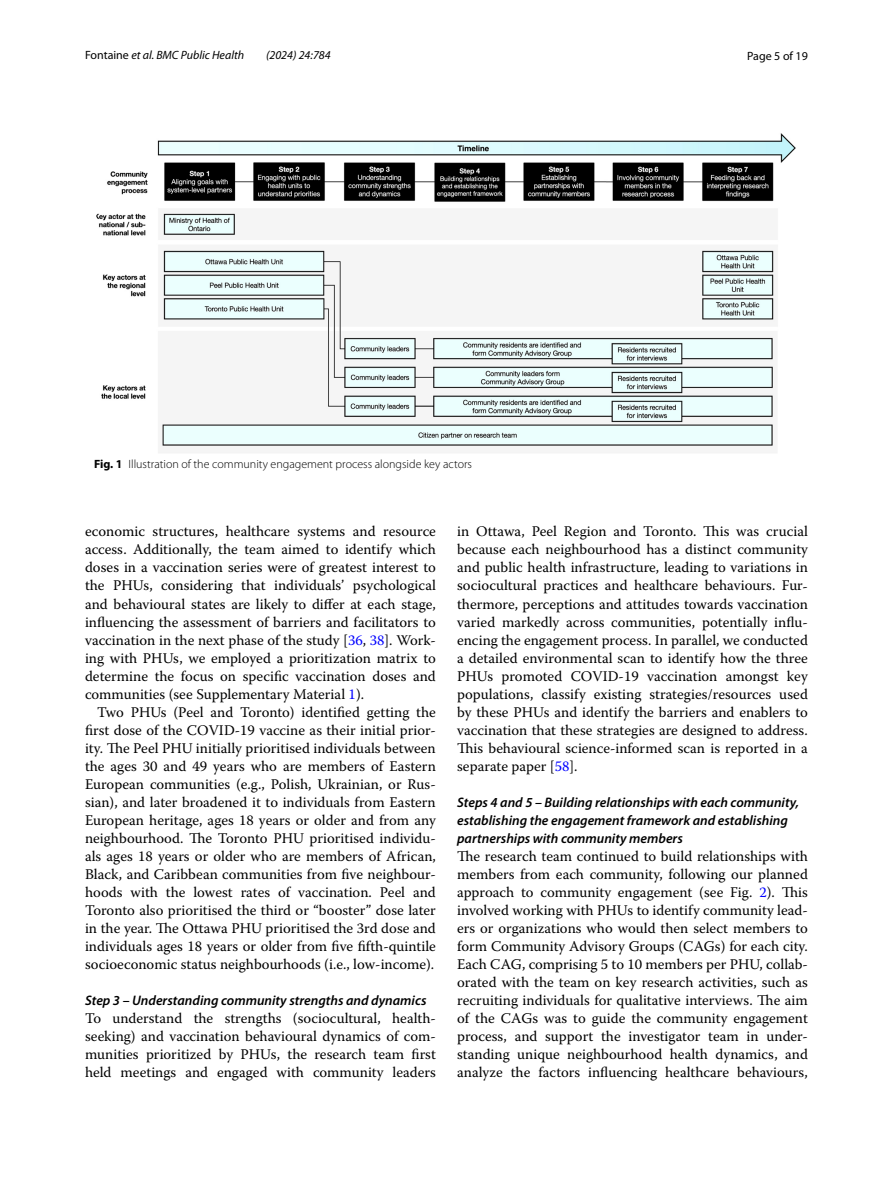
<style>
.page{position:relative;width:893px;height:1187px;background:#fff}
.page>*{position:absolute;margin:0;border:0;box-sizing:border-box;transform-origin:0 0}
.t1{font:14.7px/18px "Warnock Pro";color:#000;text-align:justify}
.t2{font:italic 600 13.8px/18px "Myriad Pro";color:#000}
.t3{font:300 12px "Myriad Pro";color:#000}
.t4{font:italic 12px "Myriad Pro";color:#000}
.t5{font:12px "Myriad Pro";color:#000}
.s1{font-style:normal}
.s2{font-weight:700}
.s3{color:#00f}
</style>
<div class="page">
<img style="left:96px;top:133px;width:700px;height:320px">
<p class="t4" style="left:85px;top:48px;width:161px"><span class="s1">Fontaine</span> et al. BMC Public Health</p>
<p class="t4" style="left:266px;top:48px;width:66px">(2024) 24:784</p>
<p class="t5" style="left:747px;top:48px;width:62px">Page 5 of 19</p>
<p class="t3" style="left:94px;top:457px;width:379px"><span class="s2">Fig. 1</span> Illustration of the community engagement process alongside key actors</p>
<p class="t1" style="left:85px;top:522px;width:352px">economic structures, healthcare systems and resource access. Additionally, the team aimed to identify which doses in a vaccination series were of greatest interest to the PHUs, considering that individuals’ psychological and behavioural states are likely to differ at each stage, influencing the assessment of barriers and facilitators to vaccination in the next phase of the study [<span class="s3">36</span>, <span class="s3">38</span>]. Work&shy;ing with PHUs, we employed a prioritization matrix to determine the focus on specific vaccination doses and communities (see Supplementary Material <span class="s3">1</span>).</p>
<p class="t1" style="left:85px;top:702px;width:352px;text-indent:12px">Two PHUs (Peel and Toronto) identified getting the first dose of the COVID-19 vaccine as their initial prior&shy;ity. The Peel PHU initially prioritised individuals between the ages 30 and 49 years who are members of Eastern European communities (e.g., Polish, Ukrainian, or Rus&shy;sian), and later broadened it to individuals from Eastern European heritage, ages 18 years or older and from any neighbourhood. The Toronto PHU prioritised individu&shy;als ages 18 years or older who are members of African, Black, and Caribbean communities from five neighbour&shy;hoods with the lowest rates of vaccination. Peel and Toronto also prioritised the third or “booster” dose later in the year. The Ottawa PHU prioritised the 3rd dose and individuals ages 18 years or older from five fifth-quintile socioeconomic status neighbourhoods (i.e., low-income).</p>
<p class="t2" style="left:85px;top:990px;width:343px">Step 3 – Understanding community strengths and dynamics</p>
<p class="t1" style="left:85px;top:1008px;width:352px">To understand the strengths (sociocultural, health&shy;seeking) and vaccination behavioural dynamics of com&shy;munities prioritized by PHUs, the research team first held meetings and engaged with community leaders</p>
<p class="t1" style="left:457px;top:522px;width:352px">in Ottawa, Peel Region and Toronto. This was crucial because each neighbourhood has a distinct community and public health infrastructure, leading to variations in sociocultural practices and healthcare behaviours. Fur&shy;thermore, perceptions and attitudes towards vaccination varied markedly across communities, potentially influ&shy;encing the engagement process. In parallel, we conducted a detailed environmental scan to identify how the three PHUs promoted COVID-19 vaccination amongst key populations, classify existing strategies/resources used by these PHUs and identify the barriers and enablers to vaccination that these strategies are designed to address.<br>This behavioural science-informed scan is reported in a separate paper [<span class="s3">58</span>].</p>
<p class="t2" style="left:457px;top:792px;width:343px">Steps 4 and 5 – Building relationships with each community, establishing the engagement framework and establishing partnerships with community members</p>
<p class="t1" style="left:457px;top:846px;width:352px">The research team continued to build relationships with members from each community, following our planned approach to community engagement (see Fig. <span class="s3">2</span>). This involved working with PHUs to identify community lead&shy;ers or organizations who would then select members to form Community Advisory Groups (CAGs) for each city.<br>Each CAG, comprising 5 to 10 members per PHU, collab&shy;orated with the team on key research activities, such as recruiting individuals for qualitative interviews. The aim of the CAGs was to guide the community engagement process, and support the investigator team in under&shy;standing unique neighbourhood health dynamics, and analyze the factors influencing healthcare behaviours,</p>
</div>
